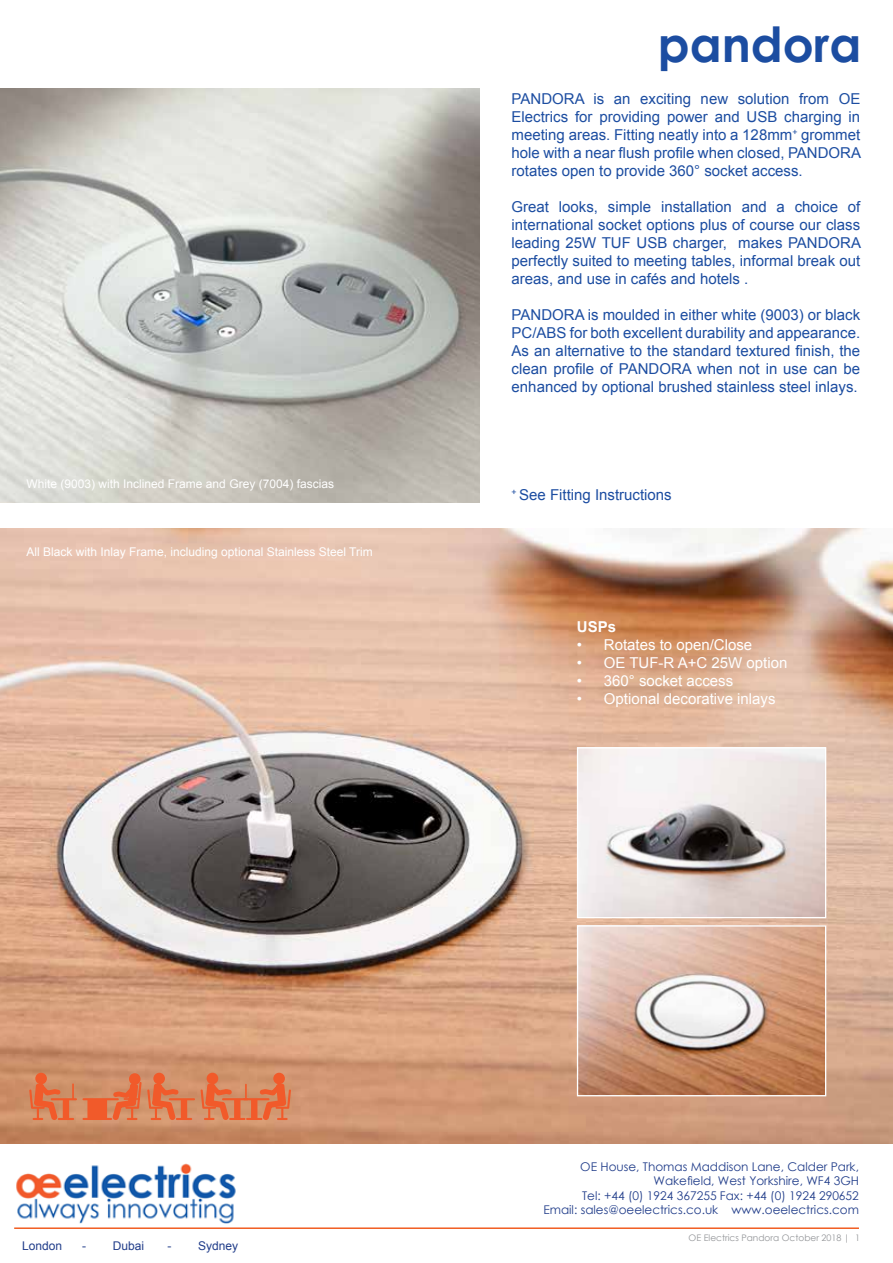
<style>
.page{position:relative;width:893px;height:1263px;background:#fff}
.page>*{position:absolute;margin:0;border:0;box-sizing:border-box;transform-origin:0 0}
.t1{font:700 48.45px "Century Gothic";color:#1c4da1}
.t2{font:15px/18px "Arial";color:#1c4da1;text-align:justify}
.t3{font:15px "Arial";color:#fff}
.t4{font:700 15px "Arial";color:#fff}
.t5{font:12px/14.4px "Century Gothic";color:#213d8a;text-align:right}
.t6{font:12px "Arial";color:#fff}
.t7{font:12px "Arial";color:#213d8a}
.t8{font:9px "Century Gothic";color:#939598}
</style>
<div class="page">
<img style="left:16px;top:1163px;width:220px;height:61px">
<hr style="left:14px;top:1227px;width:845px;height:2px;background:#f15d22">
<img style="left:0;top:89px;width:479px;height:413px">
<img style="left:0;top:528px;width:893px;height:615px">
<img style="left:579px;top:927px;width:245px;height:167px">
<div style="left:577px;top:925px;width:249px;height:171px;border:1px solid #fff"></div>
<img style="left:579px;top:749px;width:245px;height:167px">
<div style="left:577px;top:747px;width:249px;height:171px;border:1px solid #fff"></div>
<div style="left:129px;top:1073px;width:12px;height:12px;background:#f15a2a;border-radius:50%"></div>
<div style="left:207px;top:1073px;width:11px;height:11px;background:#f15a2a;border-radius:50%"></div>
<div style="left:273px;top:1073px;width:12px;height:11px;background:#f15a2a;border-radius:50%"></div>
<svg style="left:201px;top:1083px;width:90px;height:37px;background:#df7b50"></svg>
<div style="left:153px;top:1073px;width:12px;height:11px;background:#f15a2a;border-radius:50%"></div>
<div style="left:35px;top:1073px;width:12px;height:11px;background:#f15a2a;border-radius:50%"></div>
<svg style="left:29px;top:1082px;width:166px;height:38px;background:#dc7c51"></svg>
<p class="t6" style="left:27px;top:476px;width:309px">White (9003) with Inclined Frame and Grey (7004) fascias</p>
<p class="t6" style="left:27px;top:544px;width:348px">All Black with Inlay Frame, including optional Stainless Steel Trim</p>
<h1 class="t1" style="left:658px;top:7px;width:205px">pandora</h1>
<p class="t2" style="left:512px;top:90px;width:351px">PANDORA is an exciting new solution from OE Electrics for providing power and USB charging in meeting areas. Fitting neatly into a 128mm<sup>+</sup> grommet hole with a near flush profile when closed, PANDORA rotates open to provide 360° socket access.</p>
<p class="t2" style="left:512px;top:198px;width:351px">Great looks, simple installation and a choice of international socket options plus of course our class leading 25W TUF USB charger, makes PANDORA perfectly suited to meeting tables, informal break out areas, and use in cafés and hotels .</p>
<p class="t2" style="left:512px;top:306px;width:350px">PANDORA is moulded in either white (9003) or black PC/ABS for both excellent durability and appearance.<br>As an alternative to the standard textured finish, the clean profile of PANDORA when not in use can be enhanced by optional brushed stainless steel inlays.</p>
<p class="t2" style="left:512px;top:486px;width:162px"><sup>+</sup> See Fitting Instructions</p>
<p class="t4" style="left:577px;top:617px;width:41px">USPs</p>
<p class="t3" style="left:577px;top:635px;width:177px">• Rotates to open/Close</p>
<p class="t3" style="left:577px;top:653px;width:212px">• OE TUF-R A+C 25W option</p>
<p class="t3" style="left:577px;top:671px;width:158px">• 360° socket access</p>
<p class="t3" style="left:577px;top:689px;width:200px">• Optional decorative inlays</p>
<p class="t7" style="left:22px;top:1238px;width:42px">London</p>
<p class="t7" style="left:82px;top:1238px;width:64px">- Dubai</p>
<p class="t7" style="left:168px;top:1238px;width:72px">- Sydney</p>
<p class="t5" style="left:543px;top:1159px;width:317px">OE House, Thomas Maddison Lane, Calder Park, Wakefield, West Yorkshire, WF4 3GH<br>Tel: +44 (0) 1924 367255 Fax: +44 (0) 1924 290652<br>Email: sales@oeelectrics.co.uk www.oeelectrics.com</p>
<p class="t8" style="left:689px;top:1231px;width:173px">OE Electrics Pandora October 2018 | 1</p>
</div>
